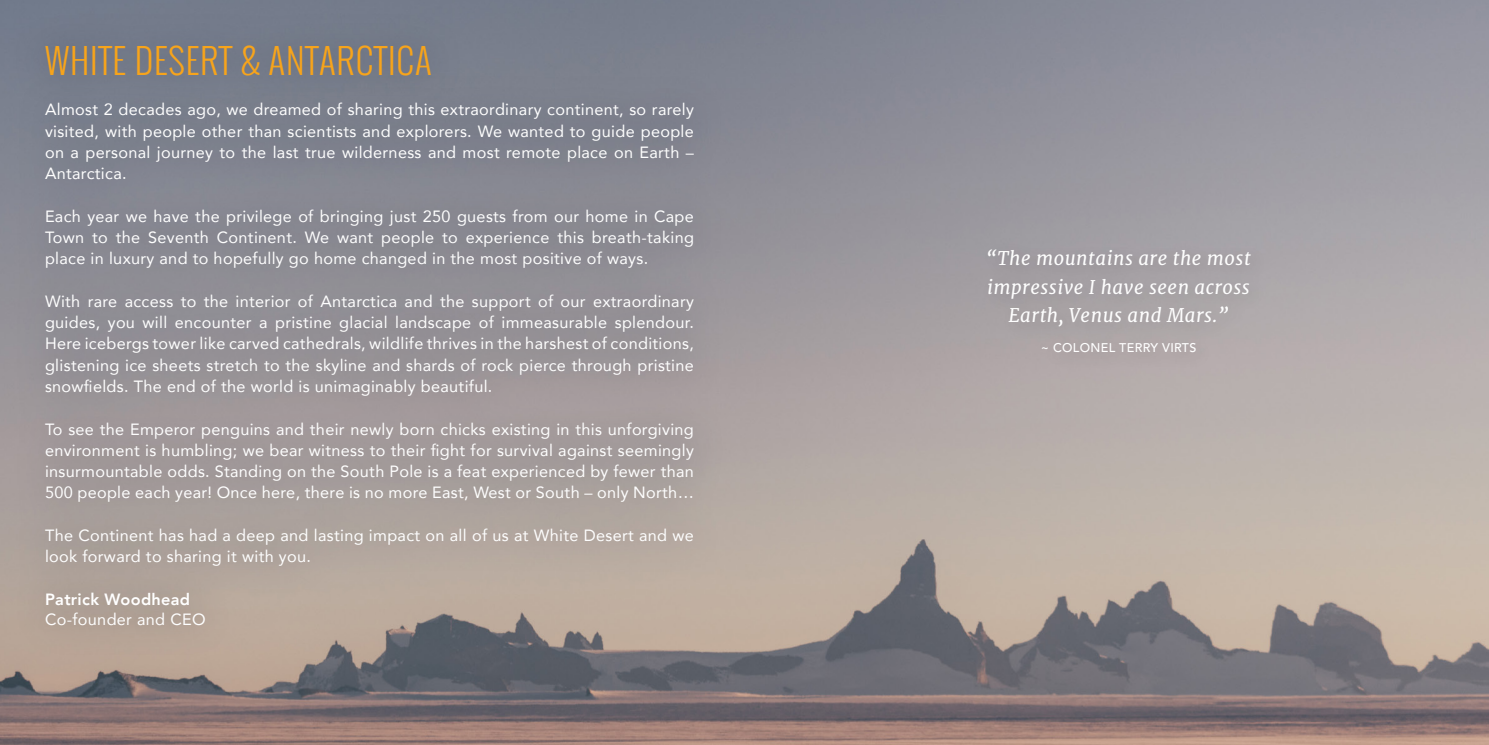
<style>
.page{position:relative;width:1489px;height:745px;background:#fff}
.page>*{position:absolute;margin:0;border:0;box-sizing:border-box;transform-origin:0 0}
.t1{font:300 35px "Oswald";letter-spacing:.025em;color:#f7a41b}
.t2{font:italic 18.75px/28.8px "Merriweather";letter-spacing:.025em;color:#fefefe;text-align:center}
.t3{font:16.25px/21.2px "Avenir";letter-spacing:.02em;color:#fefefe;text-align:justify}
.t4{font:800 16.25px "Avenir";letter-spacing:.02em;color:#fff}
.t5{font:500 12.5px "Avenir";letter-spacing:.025em;color:#fff}
</style>
<div class="page">
<img style="left:0;top:0;width:1488px;height:744px">
<div style="left:12px;top:71px;width:714px;height:587px;background:#2c374b;opacity:.57"></div>
<div style="left:978px;top:239px;width:291px;height:134px;background:#000;opacity:.15"></div>
<div style="left:12px;top:10px;width:452px;height:100px;background:#747b8a"></div>
<h1 class="t1" style="left:45px;top:35px;width:388px">WHITE DESERT &amp; ANTARCTICA</h1>
<p class="t3" style="left:45px;top:98px;width:650px">Almost 2 decades ago, we dreamed of sharing this extraordinary continent, so rarely visited, with people other than scientists and explorers. We wanted to guide people on a personal journey to the last true wilderness and most remote place on Earth – Antarctica.</p>
<p class="t3" style="left:45px;top:205px;width:650px">Each year we have the privilege of bringing just 250 guests from our home in Cape Town to the Seventh Continent. We want people to experience this breath-taking place in luxury and to hopefully go home changed in the most positive of ways.</p>
<p class="t3" style="left:45px;top:290px;width:650px">With rare access to the interior of Antarctica and the support of our extraordinary guides, you will encounter a pristine glacial landscape of immeasurable splendour.<br>Here icebergs tower like carved cathedrals, wildlife thrives in the harshest of conditions, glistening ice sheets stretch to the skyline and shards of rock pierce through pristine snowfields. The end of the world is unimaginably beautiful.</p>
<p class="t3" style="left:45px;top:417px;width:650px">To see the Emperor penguins and their newly born chicks existing in this unforgiving environment is humbling; we bear witness to their fight for survival against seemingly insurmountable odds. Standing on the South Pole is a feat experienced by fewer than 500 people each year! Once here, there is no more East, West or South – only North…</p>
<p class="t3" style="left:45px;top:524px;width:650px">The Continent has had a deep and lasting impact on all of us at White Desert and we look forward to sharing it with you.</p>
<p class="t4" style="left:45px;top:586px;width:147px">Patrick Woodhead</p>
<p class="t3" style="left:45px;top:607px;width:162px">Co-founder and CEO</p>
<p class="t2" style="left:986px;top:244px;width:266px">“The mountains are the most impressive I have seen across<br>Earth, Venus and Mars.”</p>
<p class="t5" style="left:1040px;top:338px;width:157px">~ COLONEL TERRY VIRTS</p>
</div>
